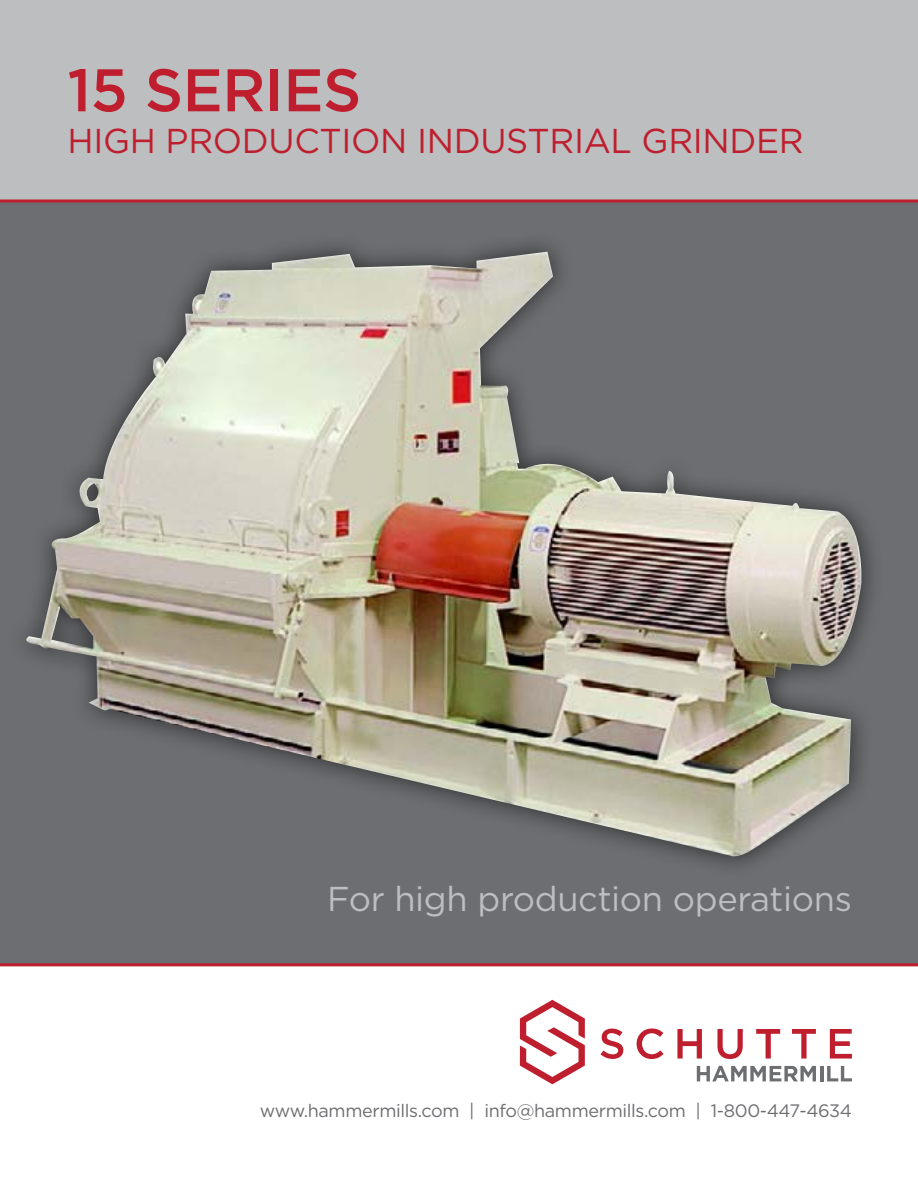
<style>
.page{position:relative;width:918px;height:1188px;background:#fff}
.page>*{position:absolute;margin:0;border:0;box-sizing:border-box;transform-origin:0 0}
.t1{font:500 60px "Gotham";letter-spacing:-.01em;color:#be1e2d}
.t2{font:34.5px "Gotham";letter-spacing:-.01em;color:#be1e2d}
.t3{font:34.5px "Gotham";letter-spacing:-.01em;color:#bcbec0}
.t4{font:18px "Gotham";letter-spacing:-.02em;color:#6d6e71}
</style>
<div class="page">
<div style="left:0;top:0;width:918px;height:201px;background:#bcbec0"></div>
<div style="left:0;top:201px;width:918px;height:762px;background:#6d6e71"></div>
<svg style="left:520px;top:1000px;width:65px;height:84px"></svg>
<svg style="left:600px;top:1029px;width:23px;height:30px"></svg>
<svg style="left:637px;top:1028px;width:27px;height:31px"></svg>
<svg style="left:677px;top:1029px;width:25px;height:30px"></svg>
<svg style="left:717px;top:1029px;width:26px;height:30px"></svg>
<svg style="left:756px;top:1029px;width:24px;height:30px"></svg>
<svg style="left:792px;top:1029px;width:24px;height:30px"></svg>
<svg style="left:830px;top:1029px;width:22px;height:30px"></svg>
<svg style="left:697px;top:1066px;width:119px;height:15px"></svg>
<hr style="left:820px;top:1066px;width:3px;height:15px;background:#6d6e71">
<svg style="left:827px;top:1066px;width:25px;height:15px"></svg>
<img style="left:26px;top:252px;width:839px;height:607px">
<hr style="left:0;top:963px;width:918px;height:3px;background:#be1e2d">
<hr style="left:0;top:200px;width:918px;height:2px;background:#be1e2d">
<h1 class="t1" style="left:68px;top:56px;width:295px">15 SERIES</h1>
<h2 class="t2" style="left:68px;top:121px;width:738px">HIGH PRODUCTION INDUSTRIAL GRINDER</h2>
<h2 class="t3" style="left:327px;top:879px;width:526px">For high production operations</h2>
<p class="t4" style="left:260px;top:1100px;width:594px">www.hammermills.com | info@hammermills.com | 1-800-447-4634</p>
</div>
